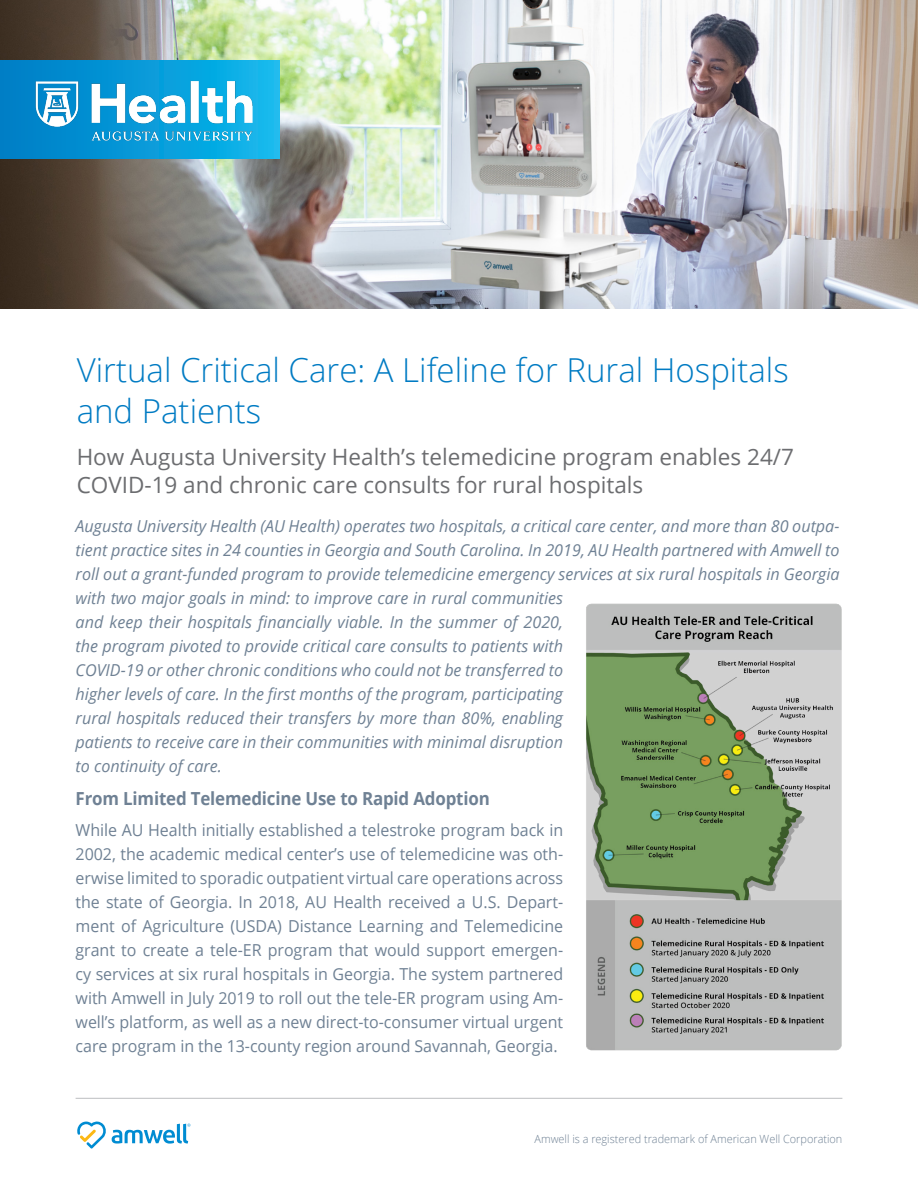
<style>
.page{position:relative;width:918px;height:1188px;background:#fff}
.page>*{position:absolute;margin:0;border:0;box-sizing:border-box;transform-origin:0 0}
.t1{font:300 33px/40.5px "Open Sans";color:#007bc3}
.t2{font:22.5px/28.5px "Open Sans";color:#6c6d70}
.t3{font:700 18px "Open Sans";letter-spacing:-.01em;color:#6f8194;scale:.94 1}
.t4{font:italic 16.5px/24px "Open Sans";color:#6f8194}
.t5{font:16.5px/24px "Open Sans";letter-spacing:-.005em;color:#6f8194;text-align:justify}
.t6{font:300 11.25px "Open Sans";color:#6f8194}
</style>
<div class="page">
<img style="left:0;top:0;width:918px;height:309px">
<hr style="left:76px;top:1098px;width:766px;height:1px;background:#bcbdc0">
<svg style="left:77px;top:1121px;width:113px;height:28px"></svg>
<svg style="left:0;top:60px;width:280px;height:98px;background:#089ad8"></svg>
<img style="left:586px;top:603px;width:256px;height:448px">
<img style="left:11px;top:71px;width:261px;height:81px">
<p class="t1" style="left:77px;top:349px;width:714px">Virtual Critical Care: A Lifeline for Rural Hospitals and Patients</p>
<p class="t2" style="left:77px;top:442px;width:719px">How Augusta University Health’s telemedicine program enables 24/7<br>COVID-19 and chronic care consults for rural hospitals</p>
<p class="t4" style="left:76px;top:513px;width:765px">Augusta University Health (AU Health) operates two hospitals, a critical care center, and more than 80 outpa&shy;tient practice sites in 24 counties in Georgia and South Carolina. In 2019, AU Health partnered with Amwell to roll out a grant-funded program to provide telemedicine emergency services at six rural hospitals in Georgia with two major goals in mind: to improve care in rural communities<br>and keep their hospitals financially viable. In the summer of 2020,<br>the program pivoted to provide critical care consults to patients with<br>COVID-19 or other chronic conditions who could not be transferred to<br>higher levels of care. In the first months of the program, participating<br>rural hospitals reduced their transfers by more than 80%, enabling<br>patients to receive care in their communities with minimal disruption<br>to continuity of care.</p>
<p class="t3" style="left:76px;top:786px;width:442px">From Limited Telemedicine Use to Rapid Adoption</p>
<p class="t5" style="left:76px;top:818px;width:489px">While AU Health initially established a telestroke program back in 2002, the academic medical center’s use of telemedicine was oth&shy;erwise limited to sporadic outpatient virtual care operations across the state of Georgia. In 2018, AU Health received a U.S. Depart&shy;ment of Agriculture (USDA) Distance Learning and Telemedicine grant to create a tele-ER program that would support emergen&shy;cy services at six rural hospitals in Georgia. The system partnered with Amwell in July 2019 to roll out the tele-ER program using Am&shy;well’s platform, as well as a new direct-to-consumer virtual urgent care program in the 13-county region around Savannah, Georgia.</p>
<p class="t6" style="left:535px;top:1132px;width:309px">Amwell is a registered trademark of American Well Corporation</p>
</div>
